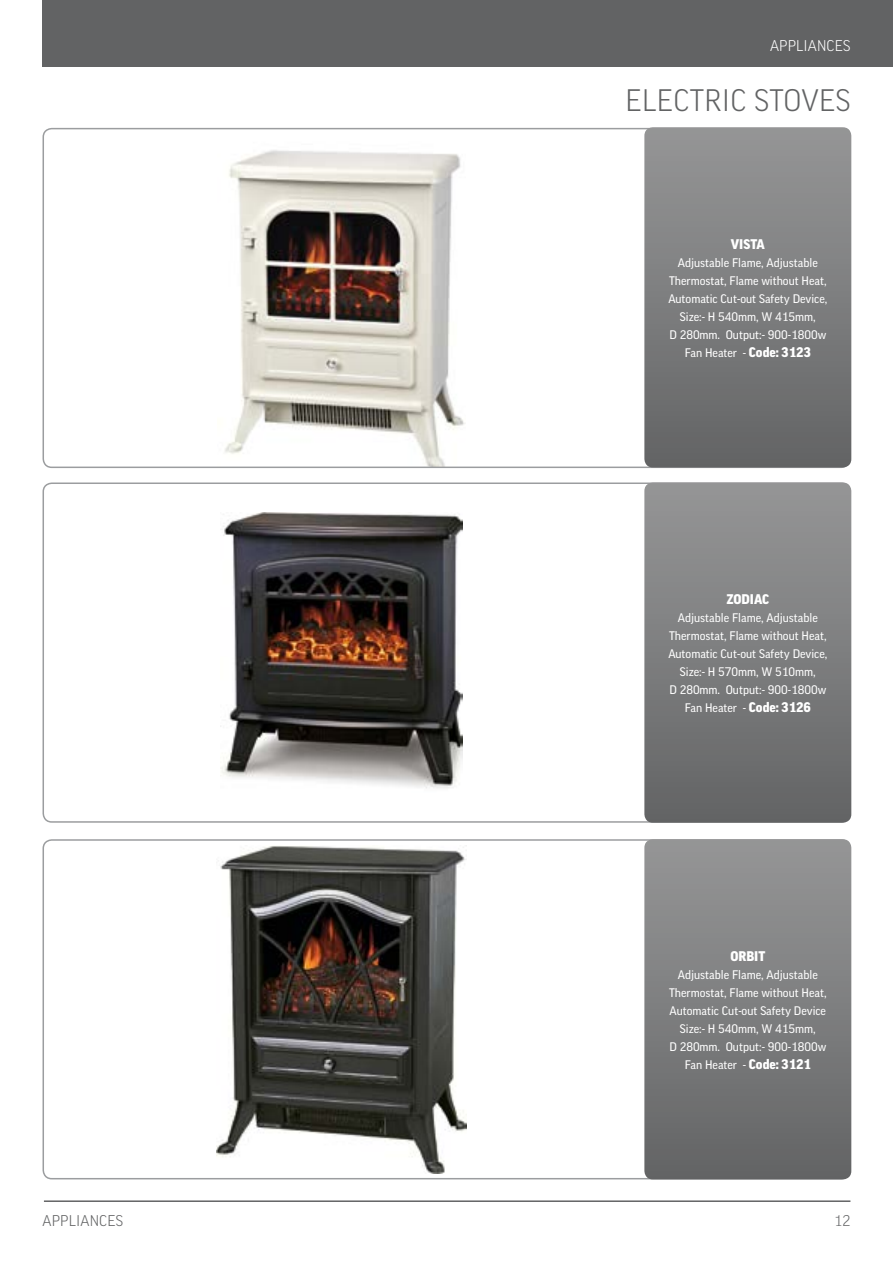
<style>
.page{position:relative;width:893px;height:1263px;background:#fff}
.page>*{position:absolute;margin:0;border:0;box-sizing:border-box;transform-origin:0 0}
.t1{font:300 30px "Good OT";letter-spacing:.01em;color:#626364}
.t2{font:300 15px "Good OT";letter-spacing:.01em;color:#626364}
.t3{font:300 15px "Good OT";letter-spacing:.01em;color:#fff}
.t4{font:900 13.5px "Good OT";color:#fff}
.t5{font:12px/18px "Good OT";color:#fff;text-align:center}
.s1{font-weight:900;font-size:13.5px}
</style>
<div class="page">
<div style="left:43px;top:0;width:850px;height:66px;background:#626364"></div>
<hr style="left:44px;top:1200px;width:806px;height:2px;background:#626364">
<img style="left:220px;top:512px;width:243px;height:277px">
<img style="left:217px;top:846px;width:249px;height:327px">
<svg style="left:644px;top:839px;width:207px;height:340px;background:#7d7d7e"></svg>
<svg style="left:644px;top:482px;width:207px;height:341px;background:#7d7d7e"></svg>
<img style="left:225px;top:150px;width:240px;height:315px">
<svg style="left:644px;top:127px;width:207px;height:340px;background:#7d7d7e"></svg>
<p class="t3" style="left:770px;top:38px;width:82px">APPLIANCES</p>
<h1 class="t1" style="left:625px;top:84px;width:226px">ELECTRIC STOVES</h1>
<p class="t4" style="left:731px;top:237px;width:36px">VISTA</p>
<p class="t5" style="left:668px;top:254px;width:161px">Adjustable Flame, Adjustable<br>Thermostat, Flame without Heat,<br>Automatic Cut-out Safety Device,<br>Size:- H 540mm, W 415mm,<br>D 280mm. Output:- 900-1800w<br>Fan Heater - <span class="s1">Code: 3123</span></p>
<p class="t4" style="left:726px;top:592px;width:44px">ZODIAC</p>
<p class="t5" style="left:668px;top:609px;width:161px">Adjustable Flame, Adjustable<br>Thermostat, Flame without Heat,<br>Automatic Cut-out Safety Device,<br>Size:- H 570mm, W 510mm,<br>D 280mm. Output:- 900-1800w<br>Fan Heater - <span class="s1">Code: 3126</span></p>
<p class="t4" style="left:730px;top:948px;width:36px">ORBIT</p>
<p class="t5" style="left:669px;top:965px;width:159px">Adjustable Flame, Adjustable<br>Thermostat, Flame without Heat,<br>Automatic Cut-out Safety Device<br>Size:- H 540mm, W 415mm,<br>D 280mm. Output:- 900-1800w<br>Fan Heater - <span class="s1">Code: 3121</span></p>
<p class="t2" style="left:43px;top:1213px;width:82px">APPLIANCES</p>
<p class="t2" style="left:834px;top:1213px;width:18px">12</p>
</div>
